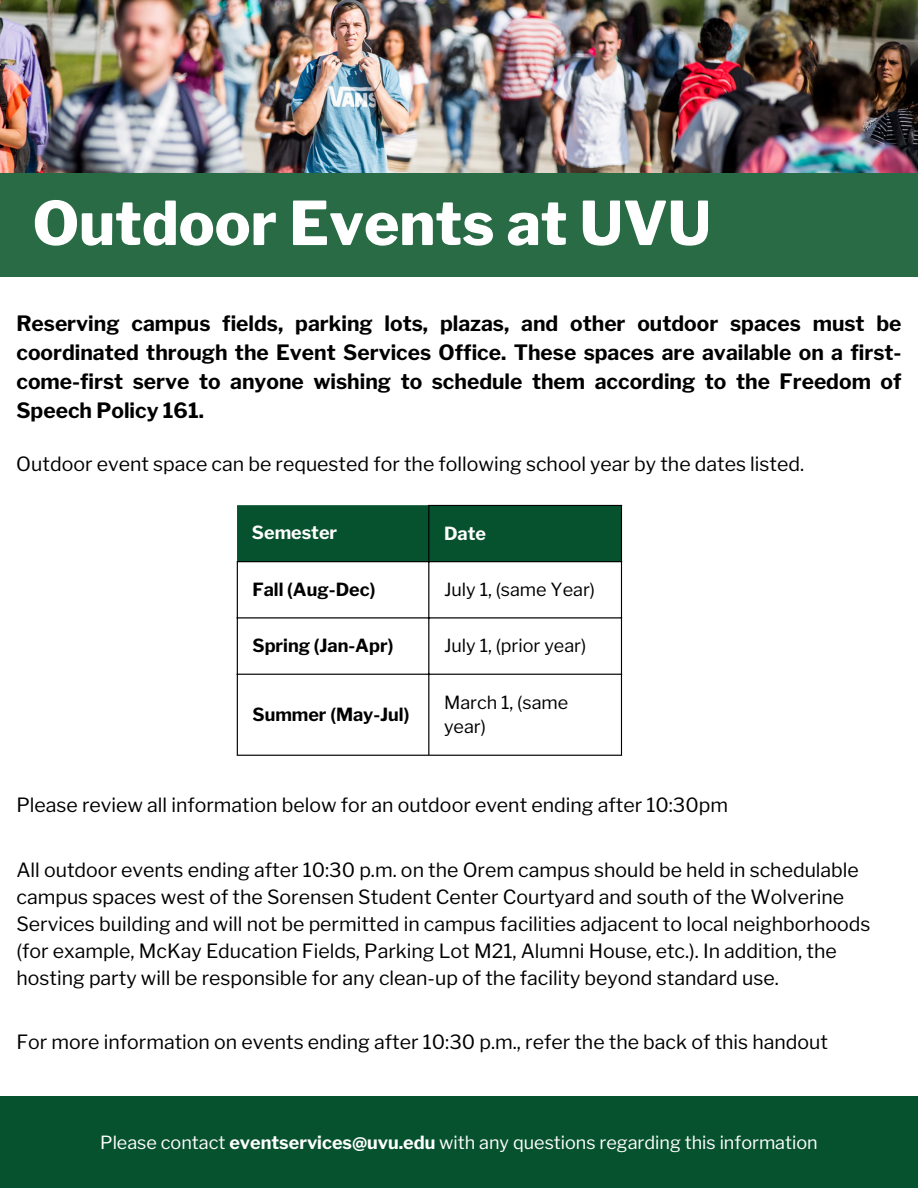
<style>
.page{position:relative;width:918px;height:1188px;background:#fff}
.page>*{position:absolute;margin:0;border:0;box-sizing:border-box;transform-origin:0 0}
.t1{font:800 60px "Libre Franklin";color:#fff}
.t2{font:700 21px/29.2px "Libre Franklin";color:#000;text-align:justify}
.t3{font:19.5px/27px "Libre Franklin";color:#000}
.t4{font:18px "Libre Franklin";color:#fff}
.t5{font:18px/24.8px "Libre Franklin";color:#000}
.t6{font:700 18px "Libre Franklin";color:#000}
.t7{font:700 18px "Libre Franklin";color:#fff}
.s1{font-weight:700}
</style>
<div class="page">
<img style="left:0;top:0;width:918px;height:277px">
<div style="left:0;top:1096px;width:918px;height:92px;background:#07522e"></div>
<div style="left:0;top:173px;width:918px;height:103px;background:#286b45"></div>
<div style="left:237px;top:505px;width:384px;height:56px;background:#07522e"></div>
<hr style="left:237px;top:562px;width:1px;height:193px;background:#000">
<hr style="left:428px;top:506px;width:1px;height:249px;background:#000">
<hr style="left:621px;top:506px;width:1px;height:249px;background:#000">
<hr style="left:428px;top:505px;width:194px;height:1px;background:#000">
<hr style="left:237px;top:561px;width:385px;height:1px;background:#000">
<hr style="left:237px;top:617px;width:385px;height:2px;background:#000">
<hr style="left:237px;top:674px;width:385px;height:1px;background:#000">
<hr style="left:237px;top:755px;width:385px;height:1px;background:#000">
<p class="t1" style="left:33px;top:187px;width:680px">Outdoor Events at UVU</p>
<p class="t2" style="left:16px;top:308px;width:887px">Reserving campus fields, parking lots, plazas, and other outdoor spaces must be coordinated through the Event Services Office. These spaces are available on a first&shy;come-first serve to anyone wishing to schedule them according to the Freedom of Speech Policy 161.</p>
<p class="t3" style="left:16px;top:450px;width:789px">Outdoor event space can be requested for the following school year by the dates listed.</p>
<p class="t7" style="left:252px;top:522px;width:87px">Semester</p>
<p class="t7" style="left:444px;top:522px;width:43px">Date</p>
<p class="t6" style="left:253px;top:579px;width:124px">Fall (Aug-Dec)</p>
<p class="t5" style="left:444px;top:577px;width:153px">July 1, (same Year)</p>
<p class="t6" style="left:253px;top:635px;width:142px">Spring (Jan-Apr)</p>
<p class="t5" style="left:444px;top:633px;width:144px">July 1, (prior year)</p>
<p class="t6" style="left:253px;top:704px;width:158px">Summer (May-Jul)</p>
<p class="t5" style="left:444px;top:690px;width:126px">March 1, (same year)</p>
<p class="t3" style="left:16px;top:792px;width:713px">Please review all information below for an outdoor event ending after 10:30pm</p>
<p class="t3" style="left:16px;top:856px;width:856px">All outdoor events ending after 10:30 p.m. on the Orem campus should be held in schedulable campus spaces west of the Sorensen Student Center Courtyard and south of the Wolverine Services building and will not be permitted in campus facilities adjacent to local neighborhoods (for example, McKay Education Fields, Parking Lot M21, Alumni House, etc.). In addition, the hosting party will be responsible for any clean-up of the facility beyond standard use.</p>
<p class="t3" style="left:16px;top:1029px;width:813px">For more information on events ending after 10:30 p.m., refer the the back of this handout</p>
<p class="t4" style="left:100px;top:1132px;width:719px">Please contact <span class="s1">eventservices@uvu.edu</span> with any questions regarding this information</p>
</div>
